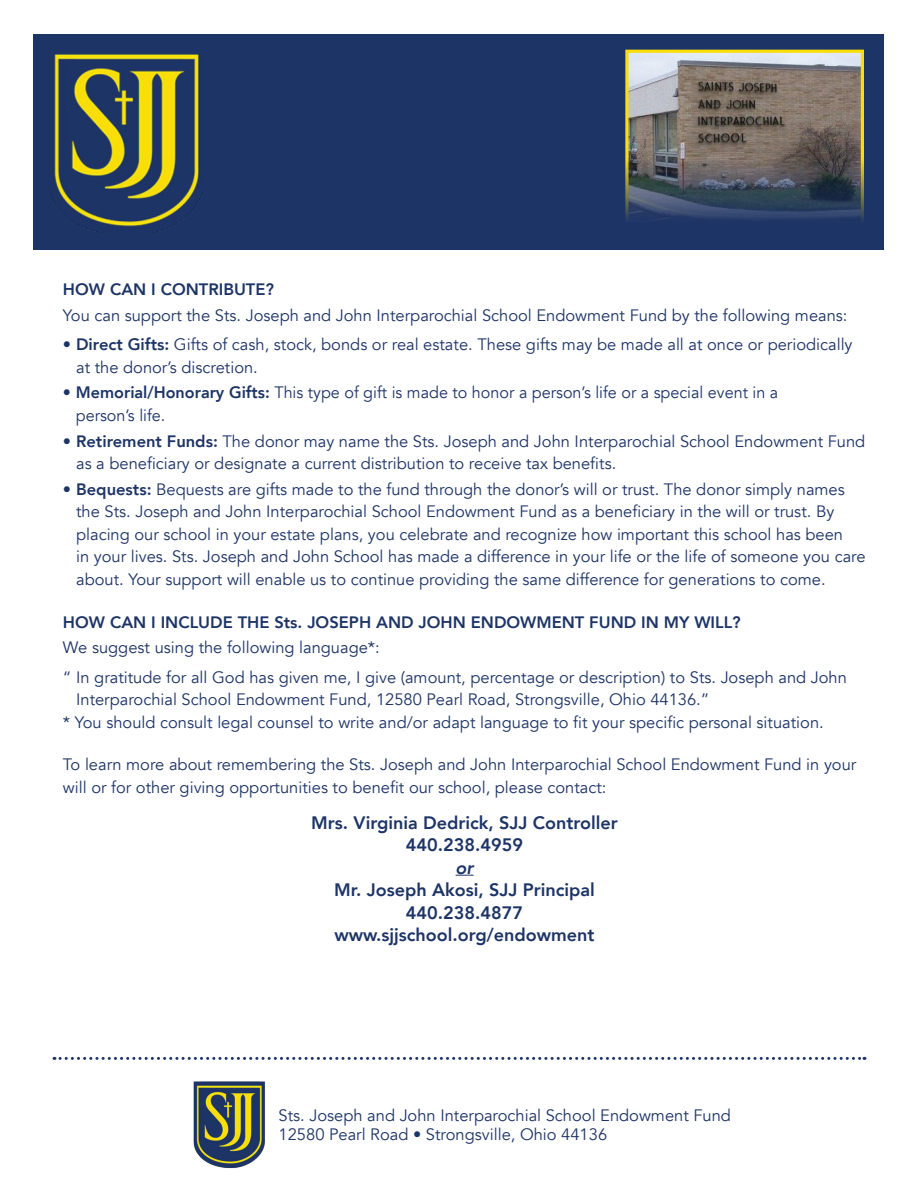
<style>
.page{position:relative;width:918px;height:1188px;background:#fff}
.page>*{position:absolute;margin:0;border:0;box-sizing:border-box;transform-origin:0 0}
.t1{font:800 18px/22.5px "Avenir";color:#1d3466;text-align:center}
.t2{font:italic 800 18px "Avenir";color:#1d3466}
.t3{font:16.5px/22.5px "Avenir";color:#1d3466}
.t4{font:800 16.5px "Avenir";color:#1d3466}
.s1{font-weight:800}
</style>
<div class="page">
<svg style="left:456px;top:875px;width:18px;height:1px"></svg>
<div style="left:34px;top:34px;width:850px;height:216px;background:#1d3466"></div>
<img style="left:50px;top:54px;width:152px;height:179px">
<img style="left:629px;top:54px;width:231px;height:166px">
<div style="left:625px;top:50px;width:239px;height:188px;border:3px solid #fade07"></div>
<img style="left:193px;top:1081px;width:72px;height:87px">
<svg style="left:54px;top:1057px;width:811px;height:3px"></svg>
<p class="t4" style="left:63px;top:277px;width:213px">HOW CAN I CONTRIBUTE?</p>
<p class="t3" style="left:63px;top:304px;width:786px">You can support the Sts. Joseph and John Interparochial School Endowment Fund by the following means:</p>
<p class="t3" style="left:76px;top:334px;width:778px;text-indent:-13px"><span class="s1">• Direct Gifts:</span> Gifts of cash, stock, bonds or real estate. These gifts may be made all at once or periodically at the donor’s discretion.</p>
<p class="t3" style="left:76px;top:382px;width:704px;text-indent:-13px"><span class="s1">• Memorial/Honorary Gifts:</span> This type of gift is made to honor a person’s life or a special event in a person’s life.</p>
<p class="t3" style="left:76px;top:430px;width:791px;text-indent:-13px"><span class="s1">• Retirement Funds:</span> The donor may name the Sts. Joseph and John Interparochial School Endowment Fund as a beneficiary or designate a current distribution to receive tax benefits.</p>
<p class="t3" style="left:76px;top:478px;width:791px;text-indent:-13px"><span class="s1">• Bequests:</span> Bequests are gifts made to the fund through the donor’s will or trust. The donor simply names the Sts. Joseph and John Interparochial School Endowment Fund as a beneficiary in the will or trust. By placing our school in your estate plans, you celebrate and recognize how important this school has been<br>in your lives. Sts. Joseph and John School has made a difference in your life or the life of someone you care about. Your support will enable us to continue providing the same difference for generations to come.</p>
<p class="t4" style="left:63px;top:609px;width:679px">HOW CAN I INCLUDE THE Sts. JOSEPH AND JOHN ENDOWMENT FUND IN MY WILL?</p>
<p class="t3" style="left:63px;top:633px;width:785px;line-height:29.2px">We suggest using the following language*:<br>“ In gratitude for all God has given me, I give (amount, percentage or description) to Sts. Joseph and John</p>
<p class="t3" style="left:63px;top:689px;width:762px;text-indent:13px">Interparochial School Endowment Fund, 12580 Pearl Road, Strongsville, Ohio 44136.”<br>* You should consult legal counsel to write and/or adapt language to fit your specific personal situation.</p>
<p class="t3" style="left:63px;top:754px;width:795px">To learn more about remembering the Sts. Joseph and John Interparochial School Endowment Fund in your will or for other giving opportunities to benefit our school, please contact:</p>
<p class="t1" style="left:311px;top:811px;width:308px">Mrs. Virginia Dedrick, SJJ Controller<br>440.238.4959</p>
<p class="t2" style="left:456px;top:857px;width:19px">or</p>
<p class="t1" style="left:334px;top:879px;width:262px">Mr. Joseph Akosi, SJJ Principal<br>440.238.4877 www.sjjschool.org/endowment</p>
<p class="t3" style="left:279px;top:1105px;width:454px;line-height:19.5px">Sts. Joseph and John Interparochial School Endowment Fund<br>12580 Pearl Road • Strongsville, Ohio 44136</p>
</div>
